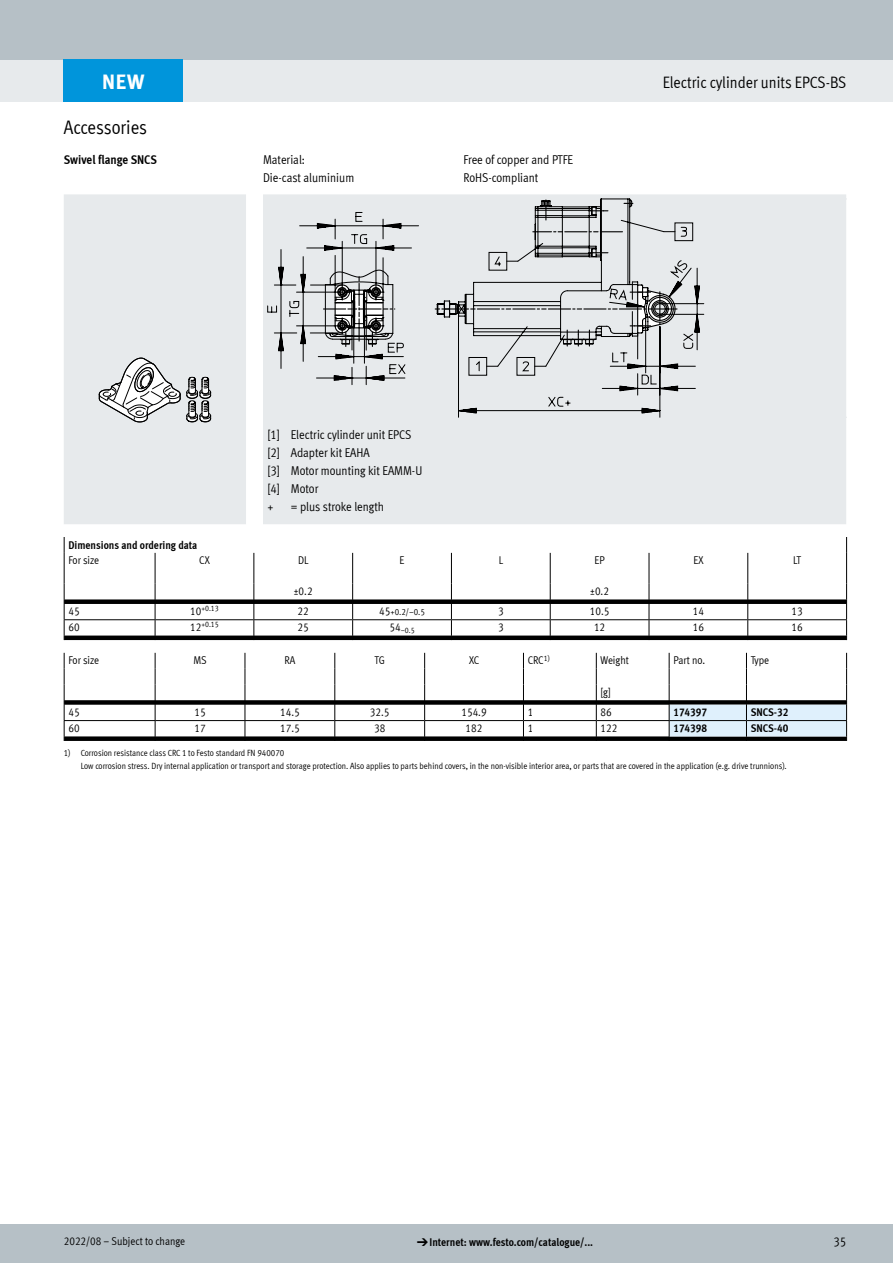
<style>
.page{position:relative;width:893px;height:1263px;background:#fff}
.page>*{position:absolute;margin:0;border:0;box-sizing:border-box;transform-origin:0 0}
.t1{font:700 21px "Meta Plus LF";color:#fff}
.FES_title_section{font:19.5px "Meta Cond LF";letter-spacing:-.005em;color:#000}
.FES_title_family{font:16.5px "Meta Cond LF";color:#000}
.FES_regular{font:12.75px "Meta Cond LF";color:#000}
.FES_in_05{font:12.75px "Meta Cond LF";color:#000}
.FES_head_accessories{font:700 12.75px "Meta Cond LF";letter-spacing:-.005em;color:#000}
.FES_tab_head_1{font:700 11.25px "Meta Cond LF";color:#000}
.FES_tab_regular_cent{font:11.25px "Meta Cond LF";color:#000}
.FES_type_code_head{font:11.25px "Meta Cond LF";color:#000}
.FES_tab_head_2{font:11.25px "Meta Cond LF";letter-spacing:-.005em;color:#000}
.FES_tab_head_2_centr{font:11.25px "Meta Cond LF";color:#000}
.FES_type_code{font:700 11.25px "Meta Cond LF";color:#000}
.FES_tab_regular{font:11.25px "Meta Cond LF";color:#000}
.FES_regular-2{font:9px/13.5px "Meta Cond LF";color:#000}
.FES_tab_regular_cent-2{font:9px "Meta Cond LF";color:#000}
.FES_tab_footnote_no{font:9px "Meta Cond LF";color:#000}
.FES_tab_regular_cent-3{font:7.8px "Meta Cond LF";color:#000}
.s1{font-size:11.25px}
.s2{font-family:"Meto Pict 182";font-weight:400}
</style>
<div class="page">
<div style="left:0;top:1225px;width:893px;height:38px;background:#b6c0c6"></div>
<div style="left:0;top:60px;width:893px;height:42px;background:#e7eaec"></div>
<div style="left:0;top:0;width:893px;height:60px;background:#b6c0c6"></div>
<div style="left:64px;top:194px;width:782px;height:330px;background:#e7eaec"></div>
<svg style="left:98px;top:357px;width:113px;height:66px"></svg>
<hr style="left:267px;top:199px;width:1px;height:218px;background:#e7eaec">
<hr style="left:268px;top:417px;width:578px;height:1px;background:#e7eaec">
<hr style="left:268px;top:199px;width:578px;height:1px;background:#e7eaec">
<div style="left:274px;top:199px;width:572px;height:217px;background:#e7eaec"></div>
<svg style="left:318px;top:200px;width:386px;height:218px;background:#d4d7d8"></svg>
<svg style="left:267px;top:212px;width:427px;height:195px;background:#d5d8da"></svg>
<svg style="left:334px;top:260px;width:353px;height:146px;background:#cbced0"></svg>
<svg style="left:64px;top:537px;width:1px;height:16px"></svg>
<svg style="left:846px;top:537px;width:1px;height:16px"></svg>
<hr style="left:64px;top:553px;width:1px;height:31px;background:#000">
<hr style="left:155px;top:553px;width:1px;height:31px;background:#000">
<hr style="left:253px;top:553px;width:1px;height:31px;background:#000">
<hr style="left:352px;top:553px;width:1px;height:31px;background:#000">
<hr style="left:451px;top:553px;width:1px;height:31px;background:#000">
<hr style="left:550px;top:553px;width:1px;height:31px;background:#000">
<hr style="left:649px;top:553px;width:1px;height:31px;background:#000">
<hr style="left:747px;top:553px;width:1px;height:31px;background:#000">
<hr style="left:846px;top:553px;width:1px;height:31px;background:#000">
<svg style="left:64px;top:584px;width:783px;height:56px"></svg>
<svg style="left:64px;top:653px;width:783px;height:88px"></svg>
<div style="left:64px;top:60px;width:119px;height:42px;background:#0095db"></div>
<p class="t1" style="left:102px;top:68px;width:44px">NEW</p>
<p class="FES_title_section" style="left:64px;top:116px;width:85px">Accessories</p>
<p class="FES_head_accessories" style="left:64px;top:151px;width:95px">Swivel flange SNCS</p>
<p class="FES_regular" style="left:263px;top:152px;width:43px">Material:</p>
<p class="FES_regular" style="left:263px;top:170px;width:93px">Die-cast aluminium</p>
<p class="FES_regular" style="left:463px;top:152px;width:111px">Free of copper and PTFE</p>
<p class="FES_regular" style="left:463px;top:170px;width:77px">RoHS-compliant</p>
<p class="FES_title_family" style="left:663px;top:72px;width:185px">Electric cylinder units EPCS-BS</p>
<p class="FES_regular" style="left:267px;top:427px;width:146px">[1] Electric cylinder unit EPCS</p>
<p class="FES_regular" style="left:267px;top:445px;width:104px">[2] Adapter kit EAHA</p>
<p class="FES_regular" style="left:267px;top:463px;width:156px">[3] Motor mounting kit EAMM-U</p>
<p class="FES_regular" style="left:267px;top:481px;width:53px">[4] Motor</p>
<p class="FES_in_05" style="left:267px;top:499px;width:8px">+</p>
<p class="FES_in_05" style="left:291px;top:499px;width:95px">= plus stroke length</p>
<p class="FES_tab_head_1" style="left:68px;top:537px;width:130px">Dimensions and ordering data</p>
<p class="FES_tab_head_2" style="left:68px;top:553px;width:32px">For size</p>
<p class="FES_tab_head_2_centr" style="left:199px;top:553px;width:12px">CX</p>
<p class="FES_tab_head_2_centr" style="left:298px;top:553px;width:12px">DL</p>
<p class="FES_tab_head_2_centr" style="left:400px;top:553px;width:6px">E</p>
<p class="FES_tab_head_2_centr" style="left:499px;top:553px;width:6px">L</p>
<p class="FES_tab_head_2_centr" style="left:595px;top:553px;width:12px">EP</p>
<p class="FES_tab_head_2_centr" style="left:693px;top:553px;width:12px">EX</p>
<p class="FES_tab_head_2_centr" style="left:793px;top:553px;width:9px">LT</p>
<p class="FES_tab_head_2_centr" style="left:294px;top:584px;width:20px">±0.2</p>
<p class="FES_tab_head_2_centr" style="left:590px;top:584px;width:20px">±0.2</p>
<p class="FES_tab_regular" style="left:68px;top:604px;width:13px">45</p>
<p class="FES_tab_regular_cent-3" style="left:190px;top:604px;width:30px"><span class="s1">10</span>+0.13</p>
<p class="FES_tab_regular_cent" style="left:298px;top:604px;width:13px">22</p>
<p class="FES_tab_regular_cent-2" style="left:379px;top:606px;width:47px"><span class="s1">45</span>+0.2/–0.5</p>
<p class="FES_tab_regular_cent" style="left:498px;top:604px;width:7px">3</p>
<p class="FES_tab_regular_cent" style="left:590px;top:604px;width:21px">10.5</p>
<p class="FES_tab_regular_cent" style="left:693px;top:604px;width:13px">14</p>
<p class="FES_tab_regular_cent" style="left:792px;top:604px;width:13px">13</p>
<p class="FES_tab_regular" style="left:68px;top:620px;width:13px">60</p>
<p class="FES_tab_regular_cent-3" style="left:190px;top:620px;width:30px"><span class="s1">12</span>+0.15</p>
<p class="FES_tab_regular_cent" style="left:298px;top:620px;width:13px">25</p>
<p class="FES_tab_regular_cent-3" style="left:389px;top:626px;width:27px"><sup>54</sup>–0.5</p>
<p class="FES_tab_regular_cent" style="left:498px;top:620px;width:7px">3</p>
<p class="FES_tab_regular_cent" style="left:594px;top:620px;width:13px">12</p>
<p class="FES_tab_regular_cent" style="left:693px;top:620px;width:13px">16</p>
<p class="FES_tab_regular_cent" style="left:792px;top:620px;width:13px">16</p>
<p class="FES_tab_head_2" style="left:68px;top:653px;width:32px">For size</p>
<p class="FES_tab_head_2_centr" style="left:193px;top:653px;width:15px">MS</p>
<p class="FES_tab_head_2_centr" style="left:284px;top:653px;width:12px">RA</p>
<p class="FES_tab_head_2_centr" style="left:375px;top:653px;width:12px">TG</p>
<p class="FES_tab_head_2_centr" style="left:469px;top:653px;width:12px">XC</p>
<p class="FES_tab_head_2" style="left:528px;top:653px;width:23px">CRC<sup>1)</sup></p>
<p class="FES_tab_head_2" style="left:601px;top:653px;width:30px">Weight</p>
<p class="FES_type_code_head" style="left:673px;top:653px;width:33px">Part no.</p>
<p class="FES_type_code_head" style="left:751px;top:653px;width:20px">Type</p>
<p class="FES_tab_head_2" style="left:601px;top:685px;width:12px">[g]</p>
<p class="FES_tab_regular" style="left:68px;top:705px;width:13px">45</p>
<p class="FES_tab_regular_cent" style="left:194px;top:705px;width:13px">15</p>
<p class="FES_tab_regular_cent" style="left:280px;top:705px;width:21px">14.5</p>
<p class="FES_tab_regular_cent" style="left:370px;top:705px;width:21px">32.5</p>
<p class="FES_tab_regular_cent" style="left:461px;top:705px;width:27px">154.9</p>
<p class="FES_tab_regular" style="left:528px;top:705px;width:7px">1</p>
<p class="FES_tab_regular" style="left:601px;top:705px;width:13px">86</p>
<p class="FES_type_code" style="left:673px;top:705px;width:35px">174397</p>
<p class="FES_type_code" style="left:751px;top:705px;width:39px">SNCS-32</p>
<p class="FES_tab_regular" style="left:68px;top:721px;width:13px">60</p>
<p class="FES_tab_regular_cent" style="left:194px;top:721px;width:13px">17</p>
<p class="FES_tab_regular_cent" style="left:280px;top:721px;width:21px">17.5</p>
<p class="FES_tab_regular_cent" style="left:374px;top:721px;width:13px">38</p>
<p class="FES_tab_regular_cent" style="left:466px;top:721px;width:18px">182</p>
<p class="FES_tab_regular" style="left:528px;top:721px;width:7px">1</p>
<p class="FES_tab_regular" style="left:601px;top:721px;width:18px">122</p>
<p class="FES_type_code" style="left:673px;top:721px;width:35px">174398</p>
<p class="FES_type_code" style="left:751px;top:721px;width:39px">SNCS-40</p>
<p class="FES_tab_footnote_no" style="left:64px;top:747px;width:8px">1)</p>
<p class="FES_regular-2" style="left:81px;top:745px;width:707px">Corrosion resistance class CRC 1 to Festo standard FN 940070<br>Low corrosion stress. Dry internal application or transport and storage protection. Also applies to parts behind covers, in the non-visible interior area, or parts that are covered in the application (e.g. drive trunnions).</p>
<p class="FES_type_code_head" style="left:64px;top:1234px;width:123px">2022/08 – Subject to change</p>
<p class="FES_tab_head_1" style="left:417px;top:1235px;width:178px"><span class="s2">d</span>Internet: www.festo.com/catalogue/...</p>
<h3 class="FES_regular" style="left:833px;top:1234px;width:14px">35</h3>
</div>
